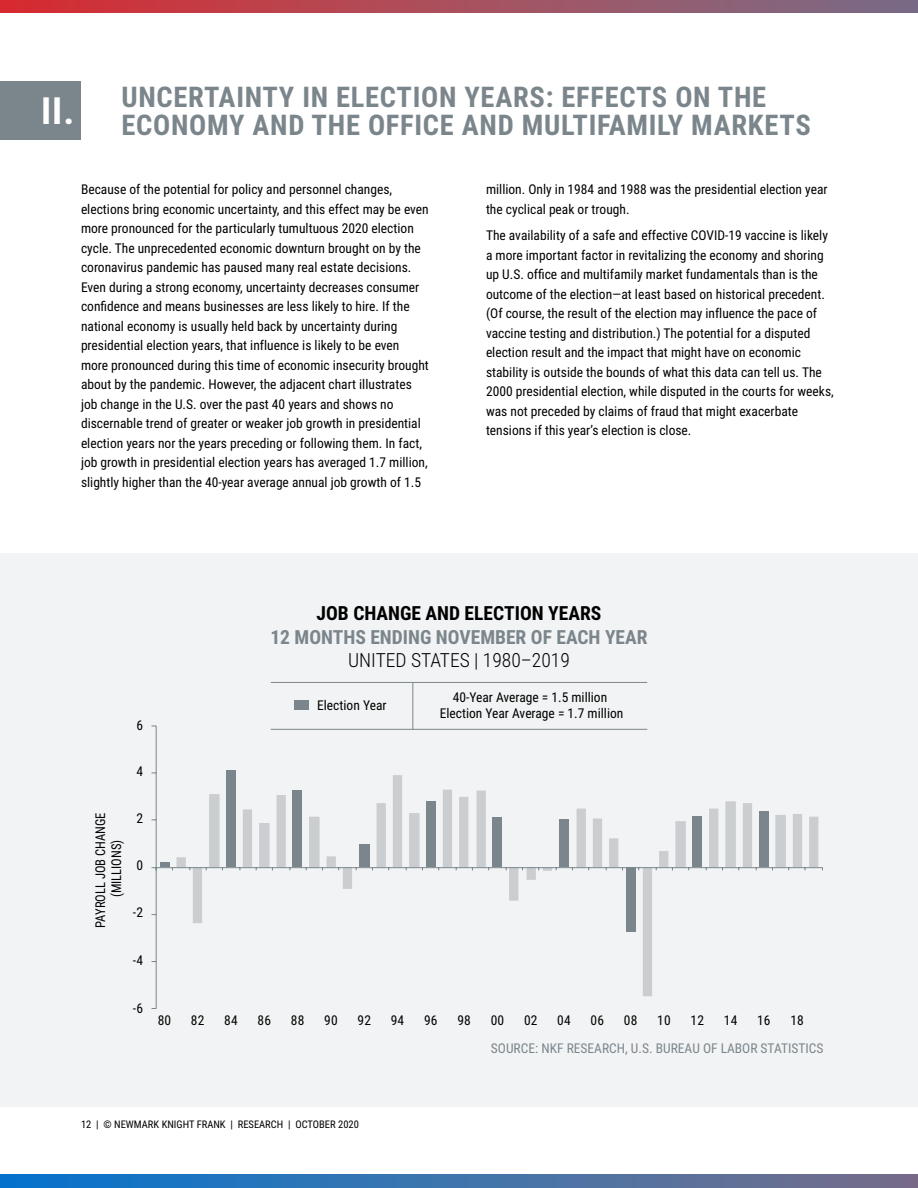
<style>
.page{position:relative;width:918px;height:1188px;background:#fff}
.page>*{position:absolute;margin:0;border:0;box-sizing:border-box;transform-origin:0 0}
.t1{font:700 37.5px "Roboto Condensed";color:#fff}
.t2{font:700 28.5px/28.5px "Roboto Condensed";letter-spacing:.025em;color:#7b868c}
.t3{font:700 19.5px "Roboto Condensed";color:#7b868c}
.t4{font:700 19.5px "Roboto Condensed";color:#000}
.t5{font:300 19.5px "Roboto Condensed";color:#000}
.t6{font:13.5px/19.5px "Roboto Condensed";color:#000}
.t7{font:13.5px "Roboto Condensed";color:#7b868c}
.t8{font:13.5px/16.2px "Roboto Condensed";color:#000;text-align:center;scale:.93 1}
.t9{font:10.5px "Roboto Condensed";color:#000}
</style>
<div class="page">
<div style="left:0;top:81px;width:81px;height:58px;background:#7b868c"></div>
<div style="left:0;top:554px;width:918px;height:553px;background:#f2f3f4"></div>
<hr style="left:271px;top:729px;width:376px;height:1px;background:#7b868c">
<hr style="left:271px;top:682px;width:376px;height:1px;background:#7b868c">
<hr style="left:160px;top:863px;width:10px;height:4px;background:#7b868c">
<div style="left:227px;top:771px;width:9px;height:96px;background:#7b868c"></div>
<svg style="left:177px;top:775px;width:641px;height:221px"></svg>
<hr style="left:156px;top:867px;width:666px;height:1px;background:#7b868c">
<hr style="left:156px;top:726px;width:1px;height:282px;background:#7b868c">
<div style="left:295px;top:700px;width:14px;height:10px;background:#7b868c"></div>
<hr style="left:412px;top:682px;width:1px;height:47px;background:#7b868c">
<svg style="left:0;top:0;width:918px;height:13px;background:#a84e5c"></svg>
<svg style="left:0;top:1174px;width:918px;height:14px;background:#3e72ab"></svg>
<h1 class="t1" style="left:41px;top:85px;width:35px">II.</h1>
<h2 class="t2" style="left:121px;top:81px;width:691px">UNCERTAINTY IN ELECTION YEARS: EFFECTS ON THE<br>ECONOMY AND THE OFFICE AND MULTIFAMILY MARKETS</h2>
<p class="t6" style="left:81px;top:179px;width:349px">Because of the potential for policy and personnel changes, elections bring economic uncertainty, and this effect may be even more pronounced for the particularly tumultuous 2020 election cycle. The unprecedented economic downturn brought on by the coronavirus pandemic has paused many real estate decisions.<br>Even during a strong economy, uncertainty decreases consumer confidence and means businesses are less likely to hire. If the national economy is usually held back by uncertainty during presidential election years, that influence is likely to be even more pronounced during this time of economic insecurity brought about by the pandemic. However, the adjacent chart illustrates job change in the U.S. over the past 40 years and shows no discernable trend of greater or weaker job growth in presidential election years nor the years preceding or following them. In fact, job growth in presidential election years has averaged 1.7 million, slightly higher than the 40-year average annual job growth of 1.5</p>
<p class="t6" style="left:486px;top:179px;width:343px">million. Only in 1984 and 1988 was the presidential election year the cyclical peak or trough.</p>
<p class="t6" style="left:486px;top:225px;width:349px">The availability of a safe and effective COVID-19 vaccine is likely a more important factor in revitalizing the economy and shoring up U.S. office and multifamily market fundamentals than is the outcome of the election—at least based on historical precedent. (Of course, the result of the election may influence the pace of vaccine testing and distribution.) The potential for a disputed election result and the impact that might have on economic stability is outside the bounds of what this data can tell us. The 2000 presidential election, while disputed in the courts for weeks, was not preceded by claims of fraud that might exacerbate tensions if this year’s election is close.</p>
<p class="t8" style="left:92px;top:928px;width:126px;rotate:-90deg">PAYROLL JOB CHANGE (MILLIONS)</p>
<p class="t6" style="left:136px;top:714px;width:8px">6</p>
<p class="t6" style="left:136px;top:761px;width:8px">4</p>
<p class="t6" style="left:136px;top:808px;width:8px">2</p>
<p class="t6" style="left:136px;top:855px;width:8px">0</p>
<p class="t6" style="left:133px;top:901px;width:12px">-2</p>
<p class="t6" style="left:133px;top:950px;width:12px">-4</p>
<p class="t6" style="left:133px;top:998px;width:12px">-6</p>
<h3 class="t4" style="left:317px;top:600px;width:286px">JOB CHANGE AND ELECTION YEARS</h3>
<h3 class="t3" style="left:270px;top:623px;width:379px">12 MONTHS ENDING NOVEMBER OF EACH YEAR</h3>
<h3 class="t5" style="left:348px;top:646px;width:223px">UNITED STATES | 1980–2019</h3>
<p class="t6" style="left:317px;top:695px;width:71px">Election Year</p>
<p class="t6" style="left:440px;top:688px;width:185px;line-height:16.2px;text-align:center">40-Year Average = 1.5 million<br>Election Year Average = 1.7 million</p>
<p class="t6" style="left:158px;top:1010px;width:15px">80</p>
<p class="t6" style="left:191px;top:1010px;width:15px">82</p>
<p class="t6" style="left:224px;top:1010px;width:15px">84</p>
<p class="t6" style="left:258px;top:1010px;width:15px">86</p>
<p class="t6" style="left:291px;top:1010px;width:15px">88</p>
<p class="t6" style="left:324px;top:1010px;width:15px">90</p>
<p class="t6" style="left:357px;top:1010px;width:15px">92</p>
<p class="t6" style="left:391px;top:1010px;width:15px">94</p>
<p class="t6" style="left:424px;top:1010px;width:15px">96</p>
<p class="t6" style="left:457px;top:1010px;width:15px">98</p>
<p class="t6" style="left:491px;top:1010px;width:15px">00</p>
<p class="t6" style="left:524px;top:1010px;width:15px">02</p>
<p class="t6" style="left:557px;top:1010px;width:15px">04</p>
<p class="t6" style="left:591px;top:1010px;width:15px">06</p>
<p class="t6" style="left:624px;top:1010px;width:15px">08</p>
<p class="t6" style="left:657px;top:1010px;width:15px">10</p>
<p class="t6" style="left:691px;top:1010px;width:15px">12</p>
<p class="t6" style="left:724px;top:1010px;width:15px">14</p>
<p class="t6" style="left:757px;top:1010px;width:15px">16</p>
<p class="t6" style="left:790px;top:1010px;width:15px">18</p>
<p class="t7" style="left:491px;top:1039px;width:334px">SOURCE: NKF RESEARCH, U.S. BUREAU OF LABOR STATISTICS</p>
<p class="t9" style="left:81px;top:1117px;width:279px">12 | © NEWMARK KNIGHT FRANK | RESEARCH | OCTOBER 2020</p>
</div>
